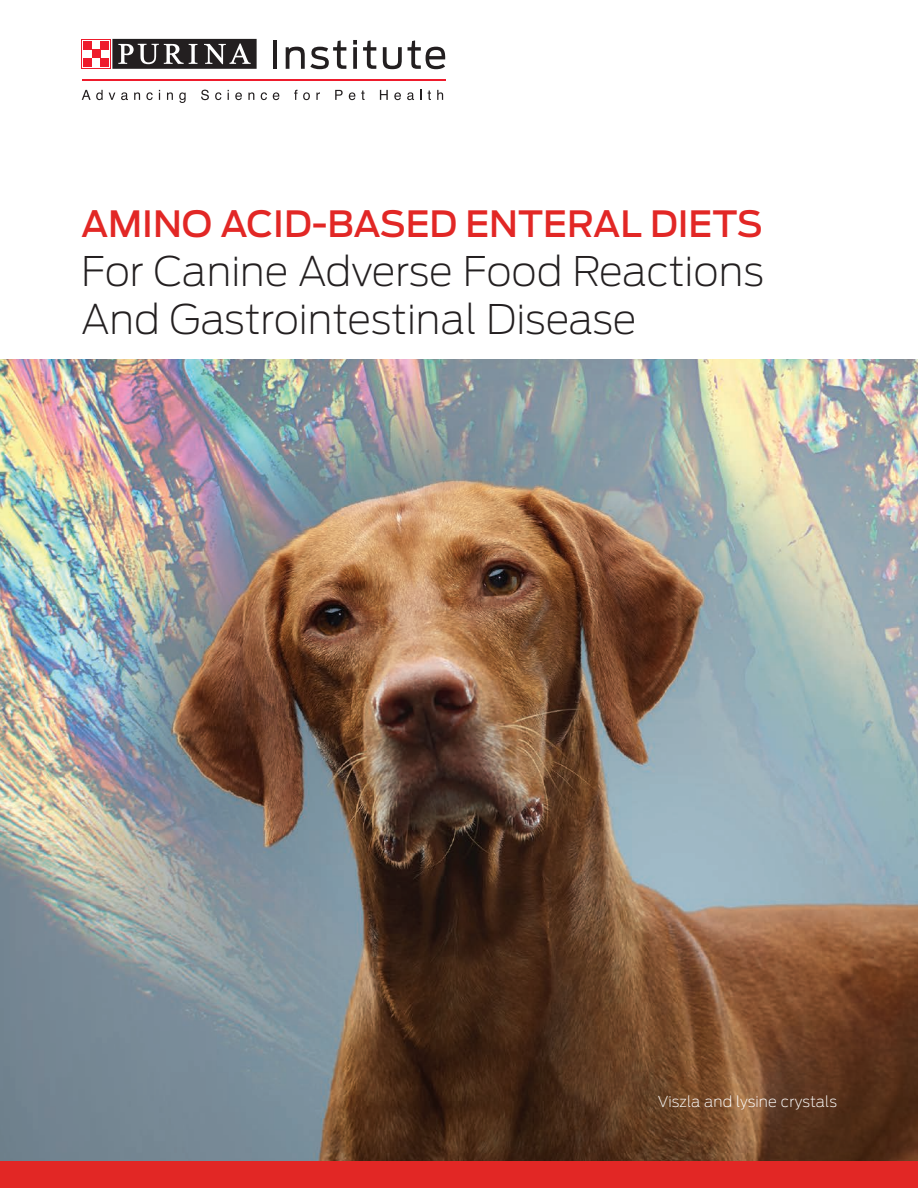
<style>
.page{position:relative;width:918px;height:1188px;background:#fff}
.page>*{position:absolute;margin:0;border:0;box-sizing:border-box;transform-origin:0 0}
.t1{font:200 40.5px/48.6px "Antenna";color:#231f20}
.t2{font:500 36px "Antenna";color:#e22725}
.t3{font:200 15px "Antenna";letter-spacing:.01em;color:#fff}
</style>
<div class="page">
<div style="left:0;top:1161px;width:918px;height:27px;background:#e22725"></div>
<img style="left:0;top:360px;width:918px;height:801px">
<hr style="left:82px;top:79px;width:364px;height:2px;background:#ee1b2c">
<hr style="left:273px;top:40px;width:4px;height:29px;background:#231f20">
<svg style="left:286px;top:40px;width:60px;height:29px"></svg>
<svg style="left:353px;top:47px;width:4px;height:22px"></svg>
<svg style="left:353px;top:40px;width:4px;height:5px"></svg>
<svg style="left:363px;top:40px;width:13px;height:29px"></svg>
<svg style="left:383px;top:47px;width:19px;height:22px"></svg>
<svg style="left:408px;top:40px;width:37px;height:29px"></svg>
<svg style="left:112px;top:38px;width:145px;height:1px"></svg>
<div style="left:112px;top:39px;width:145px;height:30px;background:#231f20"></div>
<svg style="left:118px;top:44px;width:80px;height:20px"></svg>
<svg style="left:204px;top:43px;width:47px;height:21px"></svg>
<div style="left:84px;top:58px;width:8px;height:9px;background:#ee1b2c"></div>
<div style="left:101px;top:58px;width:8px;height:9px;background:#ee1b2c"></div>
<div style="left:92px;top:50px;width:9px;height:8px;background:#ee1b2c"></div>
<div style="left:84px;top:41px;width:8px;height:9px;background:#ee1b2c"></div>
<div style="left:101px;top:41px;width:8px;height:9px;background:#ee1b2c"></div>
<svg style="left:82px;top:90px;width:21px;height:10px"></svg>
<svg style="left:109px;top:93px;width:6px;height:7px"></svg>
<svg style="left:121px;top:92px;width:7px;height:8px"></svg>
<svg style="left:134px;top:92px;width:6px;height:8px"></svg>
<svg style="left:146px;top:92px;width:7px;height:8px"></svg>
<svg style="left:167px;top:92px;width:6px;height:8px"></svg>
<svg style="left:179px;top:92px;width:7px;height:11px"></svg>
<svg style="left:201px;top:90px;width:8px;height:10px"></svg>
<svg style="left:215px;top:92px;width:6px;height:8px"></svg>
<svg style="left:235px;top:92px;width:7px;height:8px"></svg>
<svg style="left:248px;top:92px;width:6px;height:8px"></svg>
<svg style="left:261px;top:92px;width:6px;height:8px"></svg>
<svg style="left:273px;top:92px;width:6px;height:8px"></svg>
<svg style="left:294px;top:90px;width:16px;height:10px"></svg>
<svg style="left:316px;top:92px;width:4px;height:8px"></svg>
<svg style="left:335px;top:90px;width:8px;height:10px"></svg>
<svg style="left:349px;top:92px;width:6px;height:8px"></svg>
<svg style="left:361px;top:91px;width:4px;height:9px"></svg>
<svg style="left:380px;top:90px;width:8px;height:10px"></svg>
<svg style="left:394px;top:92px;width:7px;height:8px"></svg>
<svg style="left:407px;top:92px;width:7px;height:8px"></svg>
<svg style="left:420px;top:90px;width:2px;height:10px"></svg>
<svg style="left:428px;top:91px;width:3px;height:9px"></svg>
<svg style="left:437px;top:90px;width:6px;height:10px"></svg>
<p class="t2" style="left:81px;top:203px;width:683px">AMINO ACID-BASED ENTERAL DIETS</p>
<p class="t1" style="left:81px;top:247px;width:684px">For Canine Adverse Food Reactions<br>And Gastrointestinal Disease</p>
<p class="t3" style="left:658px;top:1093px;width:181px">Viszla and lysine crystals</p>
</div>
